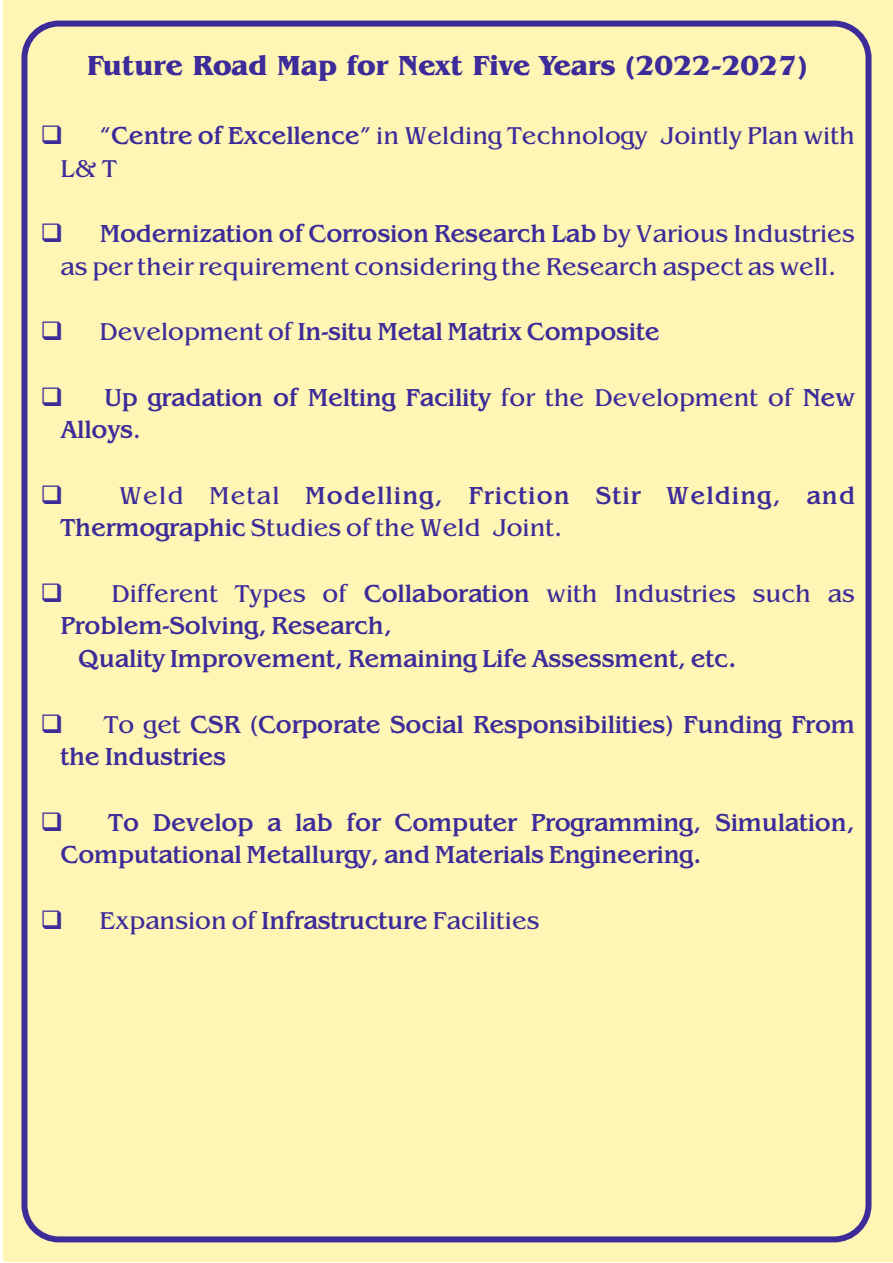
<style>
.page{position:relative;width:893px;height:1263px;background:#fff}
.page>*{position:absolute;margin:0;border:0;box-sizing:border-box;transform-origin:0 0}
.t1{font:700 28.5px "Benguiat IT Cby BT";color:#3c2b99}
.t2{font:700 25.5px/32.7px "Benguiat";color:#3c2b99}
.t3{font:italic 25.5px/32.7px "Benguiat";color:#3c2b99}
.t4{font:700 25.5px/32.7px "Benguiat";letter-spacing:.05em;color:#3c2b99}
.s1{font-weight:700;font-style:normal}
.s2{font-weight:400;font-style:italic}
</style>
<div class="page">
<div style="left:3px;top:0;width:890px;height:1262px;background:#fff5b4"></div>
<div style="left:21px;top:21px;width:850px;height:1221px;border:6px solid #3c2b99;border-radius:34px"></div>
<p class="t1" style="left:87px;top:53px;width:722px">Future Road Map for Next Five Years (2022-2027)</p>
<p class="t3" style="left:61px;top:121px;width:796px;text-indent:-20px">❑ “<span class="s1">Centre of Excellence</span>” in Welding Technology Jointly Plan with<br>L&amp; T</p>
<p class="t3" style="left:41px;top:219px;width:816px;text-align:center">❑ <span class="s1">Modernization of Corrosion Research Lab</span> by Various Industries as per their requirement considering the Research aspect as well.</p>
<p class="t2" style="left:41px;top:317px;width:620px">❑ <span class="s2">Development of</span> In-situ Metal Matrix Composite</p>
<p class="t2" style="left:60px;top:383px;width:796px;text-indent:-20px">❑ Up gradation of Melting Facility <span class="s2">for the Development of</span> New<br>Alloys<span class="s2">.</span></p>
<p class="t4" style="left:60px;top:481px;width:796px;text-indent:-20px">❑ <span class="s2">Weld Metal</span> Modelling, Friction Stir Welding, and<br>Thermographic <span class="s2">Studies of the Weld Joint.</span></p>
<p class="t3" style="left:41px;top:579px;width:816px">❑ Different Types of <span class="s1">Collaboration</span> with Industries such as</p>
<p class="t2" style="left:60px;top:612px;width:333px">Problem-Solving, Research,</p>
<p class="t2" style="left:78px;top:644px;width:660px">Quality Improvement, Remaining Life Assessment, etc.</p>
<p class="t2" style="left:60px;top:710px;width:796px;text-indent:-20px">❑ <span class="s2">To get</span> CSR (Corporate Social Responsibilities) Funding From the Industries</p>
<p class="t2" style="left:60px;top:808px;width:796px;text-indent:-20px">❑ To Develop a lab for Computer Programming, Simulation,<br>Computational Metallurgy, and Materials Engineering.</p>
<p class="t3" style="left:41px;top:906px;width:500px">❑ Expansion of <span class="s1">Infrastructure</span> Facilities</p>
</div>
